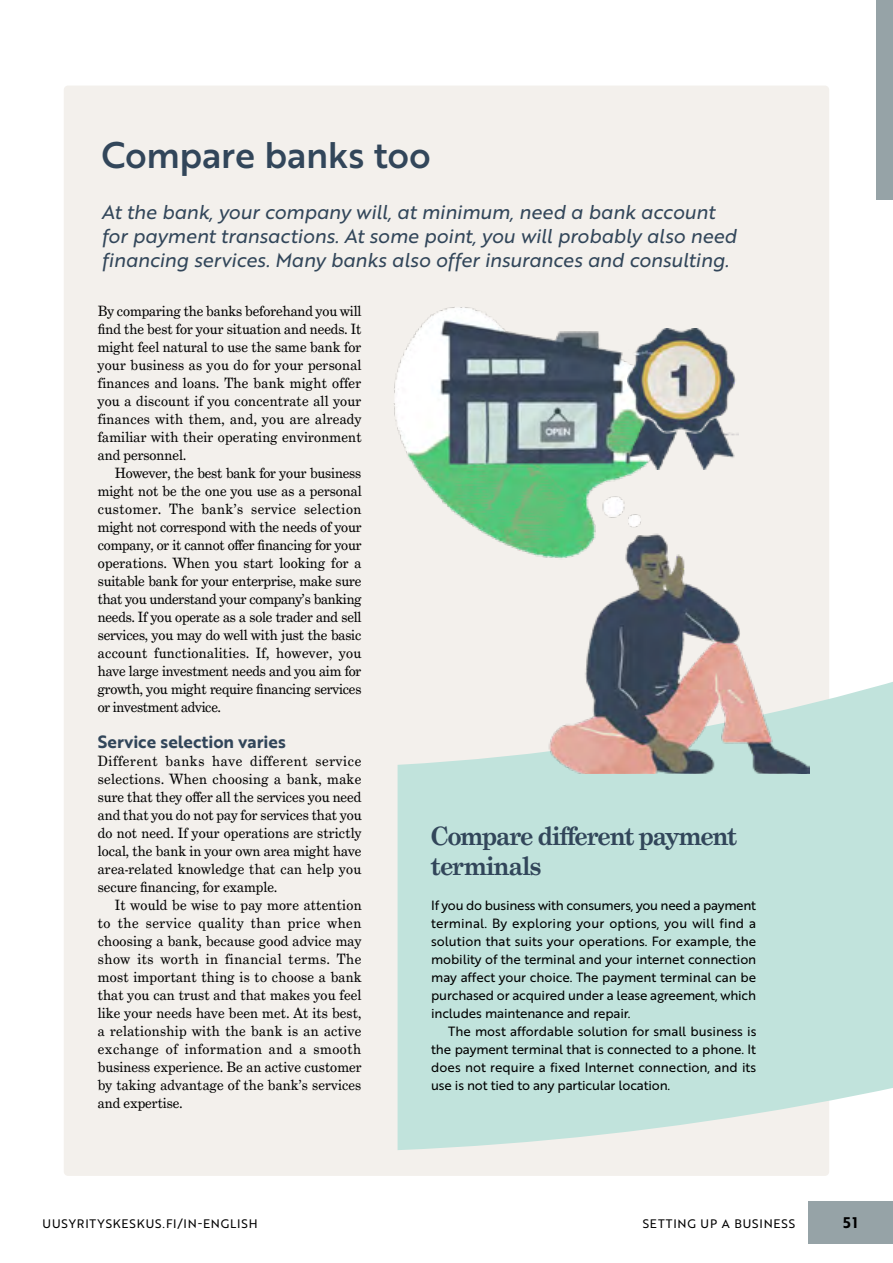
<style>
.page{position:relative;width:893px;height:1263px;background:#fff}
.page>*{position:absolute;margin:0;border:0;box-sizing:border-box;transform-origin:0 0}
._1_-_H2__Brother_24_Sininen{font:36px "Brother 1816 Medium";letter-spacing:-.005em;color:#32465a}
._1_-_H2__Grad_18__sin{font:700 25.5px/30px "Grad";letter-spacing:-.025em;color:#32465a}
._2_-_INGRESSI{font:19.5px/24px "Brother 1816 Regular Italic";letter-spacing:-.01em;color:#32465a}
._4_-_VÄLIOTSIKKO__Brother_11_5__sin{font:17.25px "Brother 1816 Bold";letter-spacing:.005em;color:#32465a}
.t1{font:15px "Brother 1816 Bold";color:#000}
._3_-_LEIPIS__Grad__SIS{font:14.25px/18px "Grad";letter-spacing:-.005em;color:#000;text-align:justify}
._3_-_LEIPIS__Grad__EI_SIS{font:14.25px/18px "Grad";letter-spacing:.015em;color:#000;text-align:justify}
._3_1__-_LEIPIS__Brother__EI_SIS{font:13.05px/18px "Brother 1816 Regular";letter-spacing:-.01em;color:#000;text-align:justify}
._3_1__-_LEIPIS__Brother__SIS{font:13.05px/18px "Brother 1816 Regular";letter-spacing:-.01em;color:#000;text-align:justify}
.t2{font:12px "Brother 1816 Regular";letter-spacing:.07em;color:#000}
</style>
<div class="page">
<div style="left:64px;top:86px;width:765px;height:1090px;background:#f3f0ec;border-radius:4px"></div>
<div style="left:398px;top:682px;width:495px;height:468px;background:#c1e3dc"></div>
<img style="left:394px;top:307px;width:415px;height:466px">
<img style="left:628px;top:329px;width:111px;height:140px">
<div style="left:808px;top:1202px;width:85px;height:42px;background:#96a3a7"></div>
<div style="left:877px;top:0;width:16px;height:200px;background:#96a3a7"></div>
<h2 class="_1_-_H2__Brother_24_Sininen" style="left:101px;top:128px;width:331px">Compare banks too</h2>
<p class="_2_-_INGRESSI" style="left:101px;top:199px;width:637px">At the bank, your company will, at minimum, need a bank account for payment transactions. At some point, you will probably also need financing services. Many banks also offer insurances and consulting.</p>
<p class="_3_-_LEIPIS__Grad__EI_SIS" style="left:98px;top:302px;width:265px">By comparing the banks beforehand you will find the best for your situation and needs. It might feel natural to use the same bank for your business as you do for your personal finances and loans. The bank might offer you a discount if you concentrate all your finances with them, and, you are already familiar with their operating environment and personnel.</p>
<p class="_3_-_LEIPIS__Grad__SIS" style="left:98px;top:464px;width:265px;text-indent:17px">However, the best bank for your business might not be the one you use as a personal customer. The bank’s service selection might not correspond with the needs of your company, or it cannot offer financing for your operations. When you start looking for a suitable bank for your enterprise, make sure that you understand your company’s banking needs. If you operate as a sole trader and sell services, you may do well with just the basic account functionalities. If, however, you have large investment needs and you aim for growth, you might require financing services or investment advice.</p>
<p class="_4_-_VÄLIOTSIKKO__Brother_11_5__sin" style="left:98px;top:728px;width:190px">Service selection varies</p>
<p class="_3_-_LEIPIS__Grad__EI_SIS" style="left:98px;top:752px;width:265px">Different banks have different service selections. When choosing a bank, make sure that they offer all the services you need and that you do not pay for services that you do not need. If your operations are strictly local, the bank in your own area might have area-related knowledge that can help you secure financing, for example.</p>
<p class="_3_-_LEIPIS__Grad__SIS" style="left:98px;top:896px;width:265px;text-indent:17px">It would be wise to pay more attention to the service quality than price when choosing a bank, because good advice may show its worth in financial terms. The most important thing is to choose a bank that you can trust and that makes you feel like your needs have been met. At its best, a relationship with the bank is an active exchange of information and a smooth business experience. Be an active customer by taking advantage of the bank’s services and expertise.</p>
<h2 class="_1_-_H2__Grad_18__sin" style="left:431px;top:821px;width:307px">Compare different payment terminals</h2>
<p class="_3_1__-_LEIPIS__Brother__EI_SIS" style="left:431px;top:896px;width:327px">If you do business with consumers, you need a payment terminal. By exploring your options, you will find a solution that suits your operations. For example, the mobility of the terminal and your internet connection may affect your choice. The payment terminal can be purchased or acquired under a lease agreement, which includes maintenance and repair.</p>
<p class="_3_1__-_LEIPIS__Brother__SIS" style="left:431px;top:1022px;width:327px;text-indent:17px">The most affordable solution for small business is the payment terminal that is connected to a phone. It does not require a fixed Internet connection, and its use is not tied to any particular location.</p>
<p class="t2" style="left:43px;top:1215px;width:217px">UUSYRITYSKESKUS.FI/IN-ENGLISH</p>
<p class="t2" style="left:643px;top:1215px;width:154px">SETTING UP A BUSINESS</p>
<p class="t1" style="left:843px;top:1211px;width:16px">51</p>
</div>
